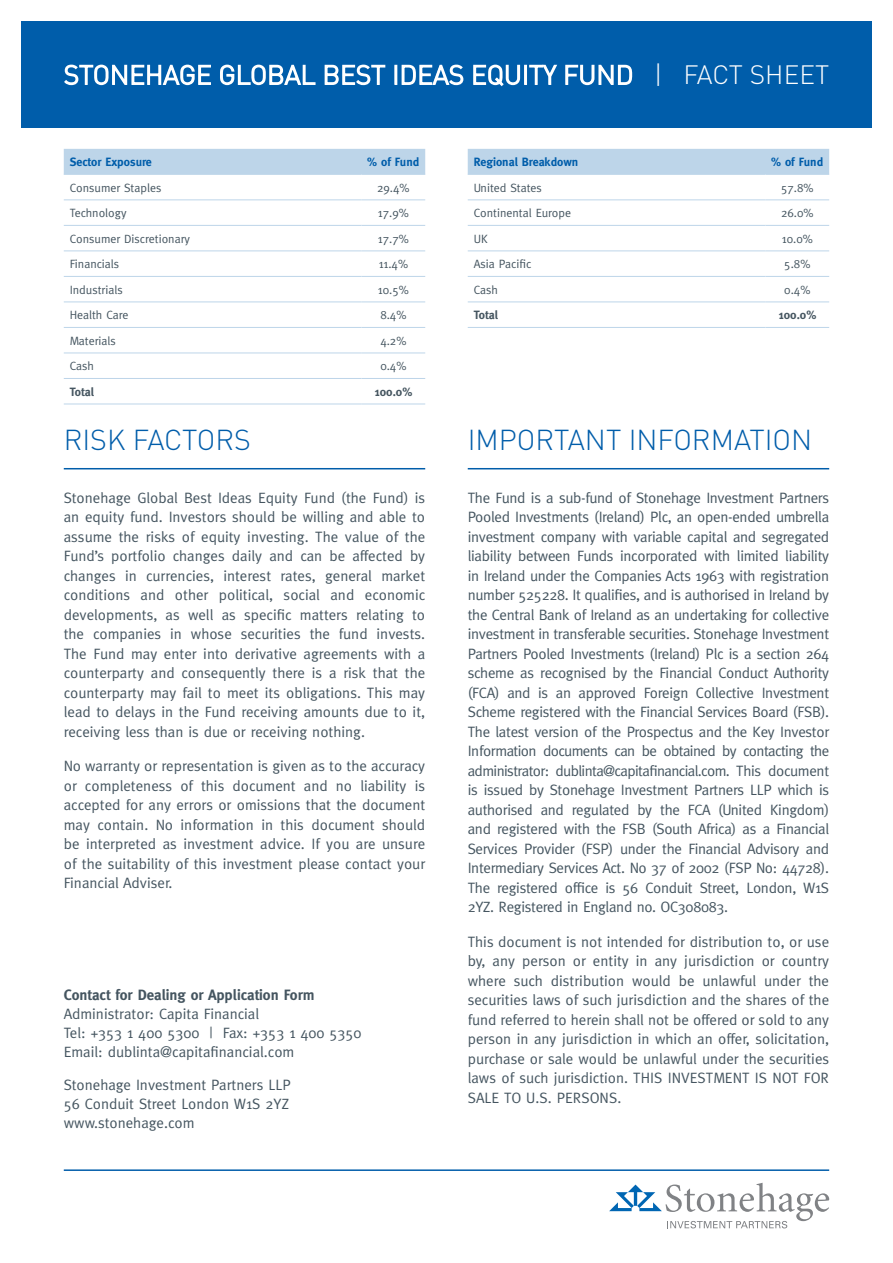
<style>
.page{position:relative;width:893px;height:1263px;background:#fff}
.page>*{position:absolute;margin:0;border:0;box-sizing:border-box;transform-origin:0 0}
.t1{font:300 28.5px "DIN";color:#005daa}
.t2{font:15px/19.5px "Meta";color:#455560;text-align:justify}
.t3{font:700 15px "Meta";color:#455560}
.t4{font:12px "Meta";color:#455560}
.t5{font:700 12px "Meta";color:#005daa}
.t6{font:700 12px "Meta";color:#455560}
</style>
<div class="page">
<hr style="left:64px;top:1169px;width:765px;height:2px;background:#005daa">
<svg style="left:609px;top:1183px;width:220px;height:45px"></svg>
<div style="left:21px;top:21px;width:851px;height:107px;background:#005daa"></div>
<svg style="left:64px;top:64px;width:147px;height:22px"></svg>
<svg style="left:220px;top:64px;width:96px;height:22px"></svg>
<svg style="left:324px;top:64px;width:62px;height:22px"></svg>
<div style="left:394px;top:65px;width:3px;height:20px;border:2px solid #fff"></div>
<svg style="left:401px;top:64px;width:63px;height:22px"></svg>
<svg style="left:473px;top:64px;width:48px;height:23px"></svg>
<div style="left:524px;top:65px;width:3px;height:20px;border:2px solid #fff"></div>
<svg style="left:529px;top:64px;width:28px;height:21px"></svg>
<svg style="left:565px;top:64px;width:68px;height:22px"></svg>
<hr style="left:64px;top:468px;width:361px;height:1px;background:#005daa">
<hr style="left:468px;top:468px;width:361px;height:1px;background:#005daa">
<div style="left:64px;top:149px;width:361px;height:25px;background:#bdd5e9"></div>
<svg style="left:64px;top:200px;width:361px;height:204px"></svg>
<hr style="left:64px;top:174px;width:297px;height:1px;background:#bdd5e9">
<hr style="left:361px;top:174px;width:64px;height:1px;background:#bdd5e9">
<hr style="left:64px;top:199px;width:297px;height:1px;background:#bdd5e9">
<hr style="left:361px;top:199px;width:64px;height:1px;background:#bdd5e9">
<hr style="left:64px;top:225px;width:297px;height:1px;background:#bdd5e9">
<hr style="left:361px;top:225px;width:64px;height:1px;background:#bdd5e9">
<hr style="left:64px;top:250px;width:297px;height:1px;background:#bdd5e9">
<hr style="left:361px;top:250px;width:64px;height:1px;background:#bdd5e9">
<hr style="left:64px;top:276px;width:297px;height:1px;background:#bdd5e9">
<hr style="left:361px;top:276px;width:64px;height:1px;background:#bdd5e9">
<hr style="left:64px;top:302px;width:297px;height:1px;background:#bdd5e9">
<hr style="left:361px;top:302px;width:64px;height:1px;background:#bdd5e9">
<hr style="left:64px;top:327px;width:297px;height:1px;background:#bdd5e9">
<hr style="left:361px;top:327px;width:64px;height:1px;background:#bdd5e9">
<hr style="left:64px;top:353px;width:297px;height:1px;background:#bdd5e9">
<hr style="left:361px;top:353px;width:64px;height:1px;background:#bdd5e9">
<hr style="left:64px;top:378px;width:297px;height:1px;background:#bdd5e9">
<hr style="left:361px;top:378px;width:64px;height:1px;background:#bdd5e9">
<hr style="left:64px;top:404px;width:297px;height:1px;background:#bdd5e9">
<hr style="left:361px;top:404px;width:64px;height:1px;background:#bdd5e9">
<div style="left:468px;top:149px;width:361px;height:25px;background:#bdd5e9"></div>
<svg style="left:468px;top:200px;width:361px;height:102px"></svg>
<hr style="left:468px;top:174px;width:297px;height:1px;background:#bdd5e9">
<hr style="left:765px;top:174px;width:64px;height:1px;background:#bdd5e9">
<hr style="left:468px;top:199px;width:297px;height:1px;background:#bdd5e9">
<hr style="left:765px;top:199px;width:64px;height:1px;background:#bdd5e9">
<hr style="left:468px;top:225px;width:297px;height:1px;background:#bdd5e9">
<hr style="left:765px;top:225px;width:64px;height:1px;background:#bdd5e9">
<hr style="left:468px;top:250px;width:297px;height:1px;background:#bdd5e9">
<hr style="left:765px;top:250px;width:64px;height:1px;background:#bdd5e9">
<hr style="left:468px;top:276px;width:297px;height:1px;background:#bdd5e9">
<hr style="left:765px;top:276px;width:64px;height:1px;background:#bdd5e9">
<hr style="left:468px;top:302px;width:297px;height:1px;background:#bdd5e9">
<hr style="left:765px;top:302px;width:64px;height:1px;background:#bdd5e9">
<hr style="left:468px;top:327px;width:297px;height:1px;background:#bdd5e9">
<hr style="left:765px;top:327px;width:64px;height:1px;background:#bdd5e9">
<p class="t5" style="left:70px;top:155px;width:84px">Sector Exposure</p>
<p class="t5" style="left:367px;top:155px;width:54px">% of Fund</p>
<p class="t4" style="left:70px;top:181px;width:93px">Consumer Staples</p>
<p class="t4" style="left:377px;top:181px;width:34px">29.4%</p>
<p class="t4" style="left:70px;top:206px;width:58px">Technology</p>
<p class="t4" style="left:378px;top:206px;width:32px">17.9%</p>
<p class="t4" style="left:70px;top:232px;width:122px">Consumer Discretionary</p>
<p class="t4" style="left:378px;top:232px;width:32px">17.7%</p>
<p class="t4" style="left:70px;top:257px;width:51px">Financials</p>
<p class="t4" style="left:379px;top:257px;width:31px">11.4%</p>
<p class="t4" style="left:70px;top:283px;width:54px">Industrials</p>
<p class="t4" style="left:378px;top:283px;width:32px">10.5%</p>
<p class="t4" style="left:70px;top:308px;width:60px">Health Care</p>
<p class="t4" style="left:380px;top:308px;width:28px">8.4%</p>
<p class="t4" style="left:70px;top:334px;width:48px">Materials</p>
<p class="t4" style="left:380px;top:334px;width:28px">4.2%</p>
<p class="t4" style="left:70px;top:359px;width:26px">Cash</p>
<p class="t4" style="left:380px;top:359px;width:28px">0.4%</p>
<p class="t6" style="left:70px;top:385px;width:26px">Total</p>
<p class="t6" style="left:374px;top:385px;width:39px">100.0%</p>
<p class="t5" style="left:474px;top:155px;width:106px">Regional Breakdown</p>
<p class="t5" style="left:771px;top:155px;width:54px">% of Fund</p>
<p class="t4" style="left:474px;top:181px;width:70px">United States</p>
<p class="t4" style="left:781px;top:181px;width:34px">57.8%</p>
<p class="t4" style="left:474px;top:206px;width:99px">Continental Europe</p>
<p class="t4" style="left:781px;top:206px;width:34px">26.0%</p>
<p class="t4" style="left:474px;top:232px;width:16px">UK</p>
<p class="t4" style="left:782px;top:232px;width:32px">10.0%</p>
<p class="t4" style="left:474px;top:257px;width:59px">Asia Pacific</p>
<p class="t4" style="left:784px;top:257px;width:28px">5.8%</p>
<p class="t4" style="left:474px;top:283px;width:26px">Cash</p>
<p class="t4" style="left:784px;top:283px;width:28px">0.4%</p>
<p class="t6" style="left:474px;top:308px;width:26px">Total</p>
<p class="t6" style="left:778px;top:308px;width:39px">100.0%</p>
<h1 class="t1" style="left:64px;top:421px;width:189px">RISK FACTORS</h1>
<h1 class="t1" style="left:468px;top:421px;width:346px">IMPORTANT INFORMATION</h1>
<p class="t2" style="left:64px;top:487px;width:363px">Stonehage Global Best Ideas Equity Fund (the Fund) is an equity fund. Investors should be willing and able to assume the risks of equity investing. The value of the Fund’s portfolio changes daily and can be affected by changes in currencies, interest rates, general market conditions and other political, social and economic developments, as well as specific matters relating to the companies in whose securities the fund invests.<br>The Fund may enter into derivative agreements with a counterparty and consequently there is a risk that the counterparty may fail to meet its obligations. This may lead to delays in the Fund receiving amounts due to it, receiving less than is due or receiving nothing.</p>
<p class="t2" style="left:64px;top:756px;width:363px">No warranty or representation is given as to the accuracy or completeness of this document and no liability is accepted for any errors or omissions that the document may contain. No information in this document should be interpreted as investment advice. If you are unsure of the suitability of this investment please contact your Financial Adviser.</p>
<p class="t3" style="left:64px;top:986px;width:252px">Contact for Dealing or Application Form</p>
<p class="t2" style="left:64px;top:1004px;width:299px;line-height:18.8px;text-align:left">Administrator: Capita Financial<br>Tel: +353 1 400 5300 | Fax: +353 1 400 5350<br>Email: dublinta@capitafinancial.com</p>
<p class="t2" style="left:64px;top:1075px;width:229px;line-height:18.8px;text-align:left">Stonehage Investment Partners LLP<br>56 Conduit Street London W1S 2YZ www.stonehage.com</p>
<p class="t2" style="left:468px;top:487px;width:363px">The Fund is a sub-fund of Stonehage Investment Partners Pooled Investments (Ireland) Plc, an open-ended umbrella investment company with variable capital and segregated liability between Funds incorporated with limited liability in Ireland under the Companies Acts 1963 with registration number 525228. It qualifies, and is authorised in Ireland by the Central Bank of Ireland as an undertaking for collective investment in transferable securities. Stonehage Investment Partners Pooled Investments (Ireland) Plc is a section 264 scheme as recognised by the Financial Conduct Authority (FCA) and is an approved Foreign Collective Investment Scheme registered with the Financial Services Board (FSB).<br>The latest version of the Prospectus and the Key Investor Information documents can be obtained by contacting the administrator: dublinta@capitafinancial.com. This document is issued by Stonehage Investment Partners LLP which is authorised and regulated by the FCA (United Kingdom) and registered with the FSB (South Africa) as a Financial Services Provider (FSP) under the Financial Advisory and Intermediary Services Act. No 37 of 2002 (FSP No: 44728).<br>The registered office is 56 Conduit Street, London, W1S 2YZ. Registered in England no. OC308083.</p>
<p class="t2" style="left:468px;top:931px;width:363px">This document is not intended for distribution to, or use by, any person or entity in any jurisdiction or country where such distribution would be unlawful under the securities laws of such jurisdiction and the shares of the fund referred to herein shall not be offered or sold to any person in any jurisdiction in which an offer, solicitation, purchase or sale would be unlawful under the securities laws of such jurisdiction. THIS INVESTMENT IS NOT FOR SALE TO U.S. PERSONS.</p>
</div>
